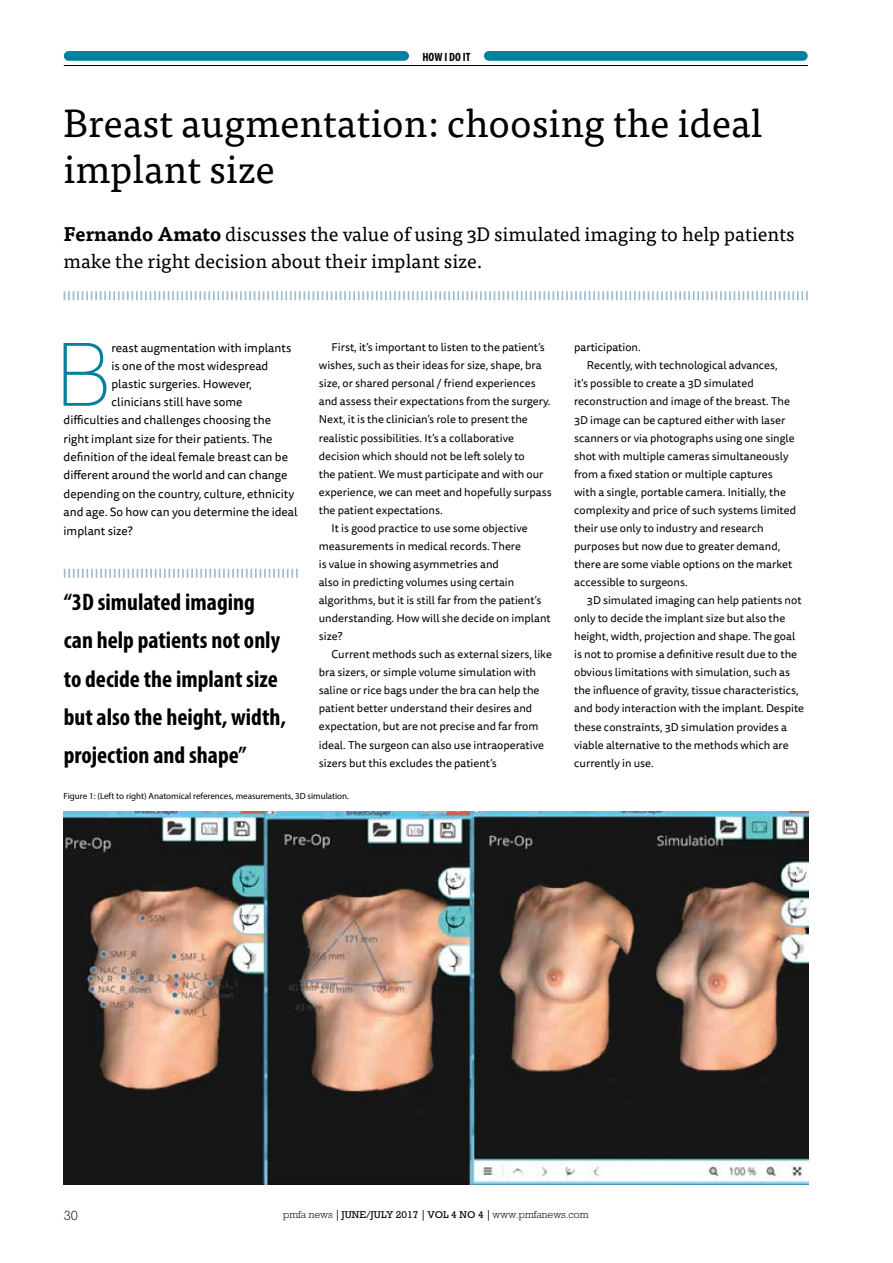
<style>
.page{position:relative;width:893px;height:1263px;background:#fff}
.page>*{position:absolute;margin:0;border:0;box-sizing:border-box;transform-origin:0 0}
.t1{font:300 expanded 85.8px "Europa SB";color:#0080a0}
.t2{font:39px/46.5px "Tisa Pro";color:#000}
.t3{font:700 condensed 24px/38.2px "Myriad Pro";color:#000}
.t4{font:19.5px/27px "Tisa Pro";color:#000}
.t5{font:300 13.5px "Rockwell";color:#000}
.t6{font:12px "Tisa Sans Pro";color:#000}
.t7{font:700 condensed 12px "Myriad Pro";color:#000}
.t8{font:11.25px "Tisa Sans Pro";color:#000}
.t9{font:300 10.5px "Rockwell";color:#000}
.t10{font:9px "Myriad Pro";color:#000}
.s1{font-weight:700}
.s2{font-family:"Adobe Caslon Pro";font-weight:700}
.s3{font-weight:400;font-size:10.05px}
</style>
<div class="page">
<div style="left:69px;top:51px;width:335px;height:10px;background:#0080a0"></div>
<div style="left:489px;top:51px;width:314px;height:10px;background:#0080a0"></div>
<hr style="left:64px;top:65px;width:744px;height:1px;background:#000">
<svg style="left:64px;top:291px;width:744px;height:9px"></svg>
<img style="left:64px;top:811px;width:744px;height:373px">
<svg style="left:64px;top:569px;width:234px;height:9px"></svg>
<p class="t7" style="left:422px;top:49px;width:50px">HOW I DO IT</p>
<h2 class="t2" style="left:64px;top:98px;width:700px">Breast augmentation: choosing the ideal implant size</h2>
<h3 class="t4" style="left:64px;top:220px;width:733px"><span class="s1">Fernando Amato</span> discusses the value of using 3D simulated imaging to help patients make the right decision about their implant size.</h3>
<h1 class="t1" style="left:54px;top:326px;width:59px">B</h1>
<p class="t6" style="left:112px;top:340px;width:181px">reast augmentation with implants</p>
<p class="t8" style="left:332px;top:340px;width:215px">First, it’s important to listen to the patient’s</p>
<p class="t8" style="left:319px;top:358px;width:224px">wishes, such as their ideas for size, shape, bra</p>
<p class="t8" style="left:319px;top:376px;width:218px">size, or shared personal / friend experiences</p>
<p class="t8" style="left:319px;top:394px;width:233px">and assess their expectations from the surgery.</p>
<p class="t8" style="left:319px;top:412px;width:210px">Next, it is the clinician’s role to present the</p>
<p class="t8" style="left:319px;top:430px;width:197px">realistic possibilities. It’s a collaborative</p>
<p class="t8" style="left:319px;top:448px;width:208px">decision which should not be left solely to</p>
<p class="t8" style="left:319px;top:466px;width:226px">the patient. We must participate and with our</p>
<p class="t8" style="left:319px;top:484px;width:234px">experience, we can meet and hopefully surpass</p>
<p class="t8" style="left:319px;top:502px;width:125px">the patient expectations.</p>
<p class="t8" style="left:332px;top:520px;width:198px">It is good practice to use some objective</p>
<p class="t8" style="left:319px;top:538px;width:204px">measurements in medical records. There</p>
<p class="t8" style="left:319px;top:556px;width:182px">is value in showing asymmetries and</p>
<p class="t8" style="left:319px;top:574px;width:197px">also in predicting volumes using certain</p>
<p class="t8" style="left:319px;top:593px;width:224px">algorithms, but it is still far from the patient’s</p>
<p class="t8" style="left:319px;top:611px;width:233px">understanding. How will she decide on implant</p>
<p class="t8" style="left:319px;top:629px;width:25px">size?</p>
<p class="t8" style="left:332px;top:647px;width:222px">Current methods such as external sizers, like</p>
<p class="t8" style="left:319px;top:665px;width:219px">bra sizers, or simple volume simulation with</p>
<p class="t8" style="left:319px;top:683px;width:222px">saline or rice bags under the bra can help the</p>
<p class="t8" style="left:319px;top:701px;width:215px">patient better understand their desires and</p>
<p class="t8" style="left:319px;top:719px;width:221px">expectation, but are not precise and far from</p>
<p class="t8" style="left:319px;top:737px;width:227px">ideal. The surgeon can also use intraoperative</p>
<p class="t8" style="left:319px;top:755px;width:180px">sizers but this excludes the patient’s</p>
<p class="t6" style="left:112px;top:358px;width:158px">is one of the most widespread</p>
<p class="t6" style="left:112px;top:376px;width:142px">plastic surgeries. However,</p>
<p class="t6" style="left:112px;top:394px;width:132px">clinicians still have some</p>
<p class="t6" style="left:64px;top:412px;width:209px">difficulties and challenges choosing the</p>
<p class="t6" style="left:64px;top:430px;width:210px">right implant size for their patients. The</p>
<p class="t6" style="left:64px;top:449px;width:226px">definition of the ideal female breast can be</p>
<p class="t6" style="left:64px;top:467px;width:225px">different around the world and can change</p>
<p class="t6" style="left:64px;top:486px;width:232px">depending on the country, culture, ethnicity</p>
<p class="t6" style="left:64px;top:504px;width:235px">and age. So how can you determine the ideal</p>
<p class="t6" style="left:64px;top:522px;width:71px">implant size?</p>
<h3 class="t3" style="left:64px;top:582px;width:224px">“3D simulated imaging can help patients not only to decide the implant size but also the height, width, projection and shape”</h3>
<p class="t10" style="left:64px;top:790px;width:287px">Figure 1: (Left to right) Anatomical references, measurements, 3D simulation.</p>
<p class="t8" style="left:574px;top:340px;width:68px">participation.</p>
<p class="t8" style="left:587px;top:358px;width:192px">Recently, with technological advances,</p>
<p class="t8" style="left:574px;top:376px;width:181px">it’s possible to create a 3D simulated</p>
<p class="t8" style="left:574px;top:394px;width:217px">reconstruction and image of the breast. The</p>
<p class="t8" style="left:574px;top:412px;width:213px">3D image can be captured either with laser</p>
<p class="t8" style="left:574px;top:430px;width:222px">scanners or via photographs using one single</p>
<p class="t8" style="left:574px;top:448px;width:216px">shot with multiple cameras simultaneously</p>
<p class="t8" style="left:574px;top:466px;width:200px">from a fixed station or multiple captures</p>
<p class="t8" style="left:574px;top:484px;width:213px">with a single, portable camera. Initially, the</p>
<p class="t8" style="left:574px;top:502px;width:223px">complexity and price of such systems limited</p>
<p class="t8" style="left:574px;top:520px;width:191px">their use only to industry and research</p>
<p class="t8" style="left:574px;top:538px;width:208px">purposes but now due to greater demand,</p>
<p class="t8" style="left:574px;top:556px;width:220px">there are some viable options on the market</p>
<p class="t8" style="left:574px;top:575px;width:115px">accessible to surgeons.</p>
<p class="t8" style="left:587px;top:593px;width:216px">3D simulated imaging can help patients not</p>
<p class="t8" style="left:574px;top:611px;width:213px">only to decide the implant size but also the</p>
<p class="t8" style="left:574px;top:629px;width:223px">height, width, projection and shape. The goal</p>
<p class="t8" style="left:574px;top:647px;width:224px">is not to promise a definitive result due to the</p>
<p class="t8" style="left:574px;top:665px;width:217px">obvious limitations with simulation, such as</p>
<p class="t8" style="left:574px;top:683px;width:226px">the influence of gravity, tissue characteristics,</p>
<p class="t8" style="left:574px;top:701px;width:232px">and body interaction with the implant. Despite</p>
<p class="t8" style="left:574px;top:719px;width:214px">these constraints, 3D simulation provides a</p>
<p class="t8" style="left:574px;top:737px;width:216px">viable alternative to the methods which are</p>
<p class="t8" style="left:574px;top:755px;width:81px">currently in use.</p>
<p class="t5" style="left:64px;top:1208px;width:16px">30</p>
<p class="t9" style="left:283px;top:1208px;width:307px">pmfa news <span class="s2">|</span> <span class="s3">JUNE/JULY 2017</span> <span class="s2">|</span> <span class="s3">VOL 4 NO 4</span> <span class="s2">|</span> www.pmfanews.com</p>
</div>
